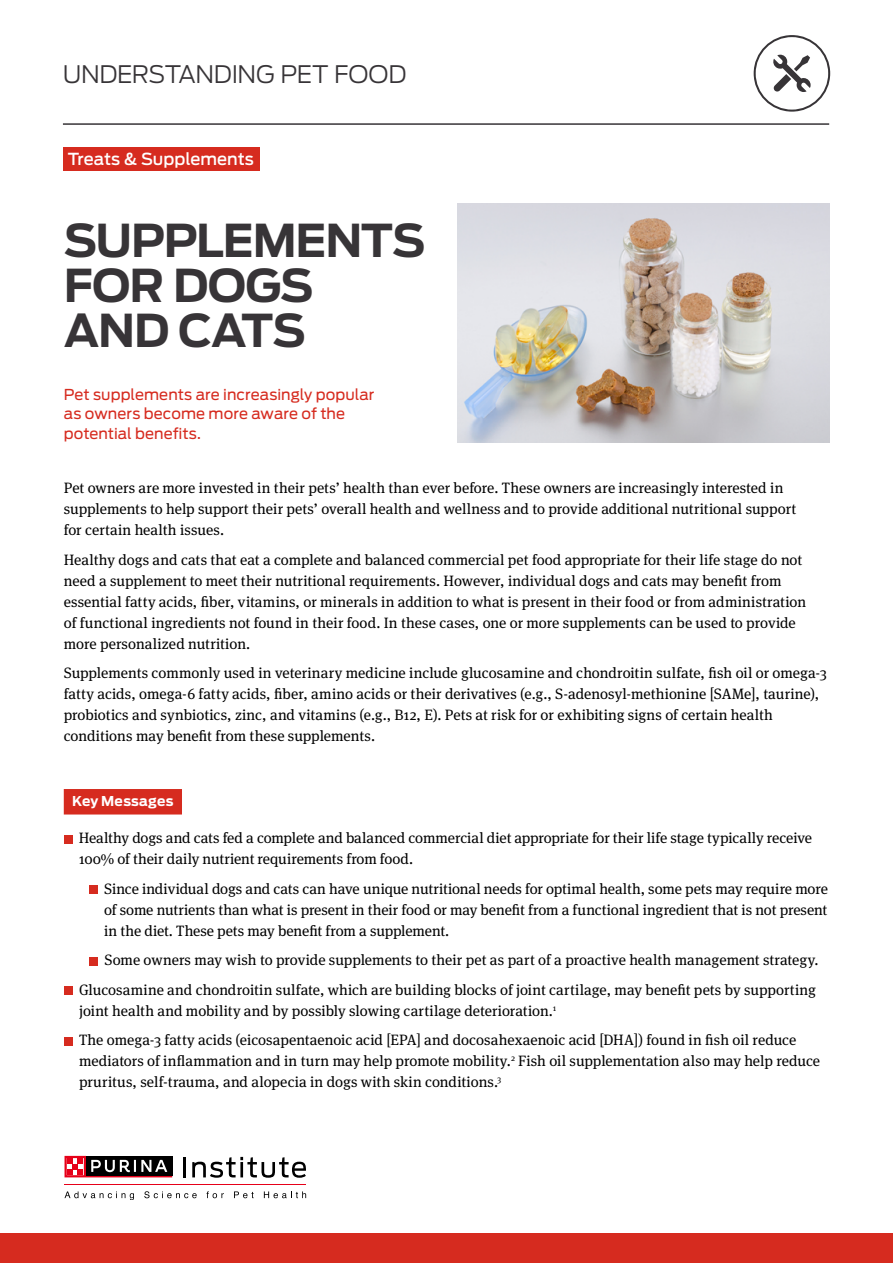
<style>
.page{position:relative;width:893px;height:1263px;background:#fff}
.page>*{position:absolute;margin:0;border:0;box-sizing:border-box;transform-origin:0 0}
.t1{font:700 45px/45px "Antenna";letter-spacing:-.025em;color:#373437}
.t2{font:300 24px "Antenna";letter-spacing:-.015em;color:#373437}
.t3{font:500 16.5px "Antenna";color:#fff}
.t4{font:15px/21px "Meta Serif Pro";color:#000}
.t5{font:15px/19.5px "Antenna";letter-spacing:.005em;color:#d62b1f}
.t6{font:700 13.5px "Antenna";letter-spacing:.02em;color:#fff}
</style>
<div class="page">
<div style="left:0;top:1233px;width:893px;height:30px;background:#d62b1f"></div>
<hr style="left:63px;top:123px;width:766px;height:2px;background:#373437">
<hr style="left:65px;top:1184px;width:241px;height:1px;background:#e60019">
<hr style="left:184px;top:1157px;width:2px;height:20px;background:#000">
<svg style="left:192px;top:1157px;width:114px;height:21px"></svg>
<svg style="left:65px;top:1191px;width:69px;height:9px"></svg>
<svg style="left:144px;top:1191px;width:53px;height:7px"></svg>
<svg style="left:206px;top:1191px;width:18px;height:7px"></svg>
<svg style="left:234px;top:1191px;width:20px;height:7px"></svg>
<svg style="left:264px;top:1191px;width:42px;height:7px"></svg>
<svg style="left:64px;top:1155px;width:109px;height:23px"></svg>
<svg style="left:65px;top:1156px;width:107px;height:21px;background:#5e3438"></svg>
<div style="left:64px;top:147px;width:196px;height:24px;background:#d62b1f"></div>
<svg style="left:754px;top:35px;width:76px;height:77px"></svg>
<img style="left:458px;top:203px;width:371px;height:240px">
<div style="left:64px;top:789px;width:118px;height:25px;background:#d62b1f"></div>
<div style="left:64px;top:835px;width:8px;height:8px;background:#d62b1f"></div>
<div style="left:89px;top:885px;width:9px;height:9px;background:#d62b1f"></div>
<div style="left:89px;top:957px;width:9px;height:8px;background:#d62b1f"></div>
<div style="left:64px;top:986px;width:8px;height:9px;background:#d62b1f"></div>
<div style="left:64px;top:1037px;width:8px;height:8px;background:#d62b1f"></div>
<h2 class="t2" style="left:63px;top:58px;width:345px">UNDERSTANDING PET FOOD</h2>
<p class="t3" style="left:68px;top:148px;width:188px">Treats &amp; Supplements</p>
<h1 class="t1" style="left:64px;top:218px;width:363px">SUPPLEMENTS<br>FOR DOGS<br>AND CATS</h1>
<p class="t5" style="left:64px;top:384px;width:312px">Pet supplements are increasingly popular as owners become more aware of the potential benefits.</p>
<p class="t4" style="left:64px;top:477px;width:734px">Pet owners are more invested in their pets’ health than ever before. These owners are increasingly interested in supplements to help support their pets’ overall health and wellness and to provide additional nutritional support for certain health issues.</p>
<p class="t4" style="left:64px;top:548px;width:744px">Healthy dogs and cats that eat a complete and balanced commercial pet food appropriate for their life stage do not need a supplement to meet their nutritional requirements. However, individual dogs and cats may benefit from essential fatty acids, fiber, vitamins, or minerals in addition to what is present in their food or from administration of functional ingredients not found in their food. In these cases, one or more supplements can be used to provide more personalized nutrition.</p>
<p class="t4" style="left:64px;top:662px;width:765px">Supplements commonly used in veterinary medicine include glucosamine and chondroitin sulfate, fish oil or omega-3 fatty acids, omega-6 fatty acids, fiber, amino acids or their derivatives (e.g., S-adenosyl-methionine [SAMe], taurine), probiotics and synbiotics, zinc, and vitamins (e.g., B12, E). Pets at risk for or exhibiting signs of certain health conditions may benefit from these supplements.</p>
<p class="t6" style="left:72px;top:792px;width:103px">Key Messages</p>
<p class="t4" style="left:79px;top:827px;width:735px">Healthy dogs and cats fed a complete and balanced commercial diet appropriate for their life stage typically receive<br>100% of their daily nutrient requirements from food.</p>
<p class="t4" style="left:104px;top:877px;width:725px;text-align:justify">Since individual dogs and cats can have unique nutritional needs for optimal health, some pets may require more of some nutrients than what is present in their food or may benefit from a functional ingredient that is not present in the diet. These pets may benefit from a supplement.</p>
<p class="t4" style="left:79px;top:944px;width:741px;line-height:29.5px;text-align:right">Some owners may wish to provide supplements to their pet as part of a proactive health management strategy.<br>Glucosamine and chondroitin sulfate, which are building blocks of joint cartilage, may benefit pets by supporting</p>
<p class="t4" style="left:79px;top:995px;width:719px;line-height:29.5px">joint health and mobility and by possibly slowing cartilage deterioration.<sup>1<br></sup>The omega-3 fatty acids (eicosapentaenoic acid [EPA] and docosahexaenoic acid [DHA]) found in fish oil reduce</p>
<p class="t4" style="left:79px;top:1050px;width:742px">mediators of inflammation and in turn may help promote mobility.<sup>2</sup> Fish oil supplementation also may help reduce pruritus, self-trauma, and alopecia in dogs with skin conditions.<sup>3</sup></p>
</div>
